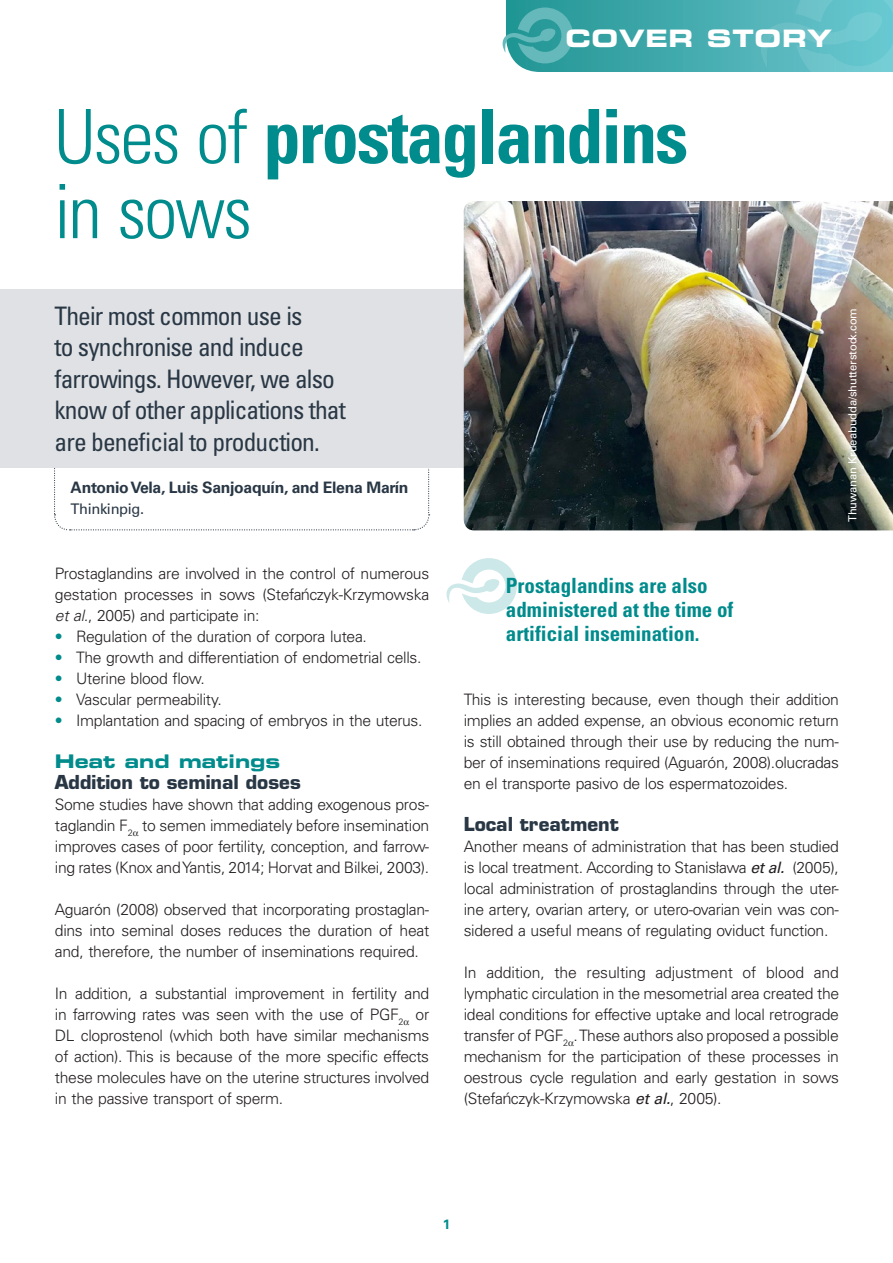
<style>
.page{position:relative;width:893px;height:1263px;background:#fff}
.page>*{position:absolute;margin:0;border:0;box-sizing:border-box;transform-origin:0 0}
.MSD_Titular{font:700 condensed 75px/75px "Univers LT Std";letter-spacing:-.03em;color:#008b8c}
.MSD_Subtitular{font:condensed 25.5px/31.5px "Univers LT Std";letter-spacing:-.035em;color:#293745}
.t1{font:24px "Eurostile LT Std Bold Ex 2";letter-spacing:.03em;color:#fff}
.MSD_Destacado{font:700 condensed 21px/24px "Univers LT Std";color:#008b8c}
.MSD_Apartado_2{font:700 18.75px "Eurostile LT Std";color:#293745}
.MSD_Apartado_1{font:18.75px "Eurostile LT Std Bold Ex 2";color:#008b8c}
.MSD_Texto_normal{font:300 15.75px/21px "Univers LT Std";letter-spacing:-.02em;color:#231f20;text-align:justify}
.MSD_Texto_antes_list{font:300 15.75px/21px "Univers LT Std";letter-spacing:-.02em;color:#231f20;text-align:justify}
.MSD_Autor{font:700 15.75px "Univers LT Std";letter-spacing:-.02em;color:#293745}
.MSD_Autor_datos{font:14.7px "Univers LT Std";letter-spacing:-.025em;color:#293745}
.t2{font:700 13.5px "Univers LT Std";color:#008b8c}
.MSD_Fuente_foto{font:11.25px "Univers LT Std";letter-spacing:-.01em;color:#fff}
.s1{font-weight:300}
.s2{font-family:"Helvetica Neue LTW1 G"}
.s3{font-style:italic}
.s4{color:#008b8c}
.s5{font-weight:400;font-style:italic}
</style>
<div class="page">
<svg style="left:54px;top:468px;width:376px;height:63px"></svg>
<svg style="left:503px;top:0;width:390px;height:72px;background:#4fb1b5"></svg>
<div style="left:0;top:289px;width:893px;height:179px;background:#e0e1e4"></div>
<img style="left:464px;top:201px;width:429px;height:329px">
<svg style="left:446px;top:558px;width:71px;height:56px"></svg>
<h3 class="t1" style="left:565px;top:22px;width:268px">COVER STORY</h3>
<p class="MSD_Titular" style="left:54px;top:99px;width:636px"><span class="s1">Uses of</span> prostaglandins <span class="s1">in sows</span></p>
<p class="MSD_Subtitular" style="left:55px;top:300px;width:293px">Their most common use is<br>to synchronise and induce farrowings. However, we also know of other applications that are beneficial to production.</p>
<p class="MSD_Fuente_foto" style="left:846px;top:522px;width:215px;rotate:-90deg">Thuwanan Krueabudda/shutterstock.com</p>
<p class="MSD_Autor" style="left:71px;top:478px;width:339px">Antonio Vela, Luis Sanjoaquín, and Elena Marín</p>
<p class="MSD_Autor_datos" style="left:71px;top:500px;width:75px">Thinkinpig.</p>
<p class="MSD_Texto_antes_list" style="left:55px;top:563px;width:376px">Prostaglandins are involved in the control of numerous gestation processes in sows (Stefa<span class="s2">ń</span>czyk-Krzymowska <span class="s3">et al.</span>, 2005) and participate in:</p>
<p class="MSD_Texto_normal" style="left:55px;top:626px;width:314px"><span class="s4">•</span> Regulation of the duration of corpora lutea.</p>
<p class="MSD_Texto_normal" style="left:55px;top:647px;width:368px"><span class="s4">•</span> The growth and differentiation of endometrial cells.</p>
<p class="MSD_Texto_normal" style="left:55px;top:668px;width:151px"><span class="s4">•</span> Uterine blood flow.</p>
<p class="MSD_Texto_normal" style="left:55px;top:689px;width:168px"><span class="s4">•</span> Vascular permeability.</p>
<p class="MSD_Texto_normal" style="left:55px;top:710px;width:369px"><span class="s4">•</span> Implantation and spacing of embryos in the uterus.</p>
<p class="MSD_Apartado_1" style="left:55px;top:748px;width:227px">Heat and matings</p>
<p class="MSD_Apartado_2" style="left:55px;top:771px;width:247px">Addition to seminal doses</p>
<p class="MSD_Texto_normal" style="left:55px;top:794px;width:376px">Some studies have shown that adding exogenous pros&shy;taglandin F<sub>2</sub> to semen immediately before insemination improves cases of poor fertility, conception, and farrow&shy;ing rates (Knox and Yantis, 2014; Horvat and Bilkei, 2003).</p>
<p class="MSD_Texto_normal" style="left:55px;top:899px;width:376px">Aguarón (2008) observed that incorporating prostaglan&shy;dins into seminal doses reduces the duration of heat and, therefore, the number of inseminations required.</p>
<p class="MSD_Texto_normal" style="left:55px;top:983px;width:376px">In addition, a substantial improvement in fertility and in farrowing rates was seen with the use of PGF<sub>2</sub> or DL cloprostenol (which both have similar mechanisms of action). This is because of the more specific effects these molecules have on the uterine structures involved in the passive transport of sperm.</p>
<p class="MSD_Destacado" style="left:506px;top:573px;width:229px">Prostaglandins are also administered at the time of artificial insemination.</p>
<p class="MSD_Texto_normal" style="left:464px;top:689px;width:377px">This is interesting because, even though their addition implies an added expense, an obvious economic return is still obtained through their use by reducing the num&shy;ber of inseminations required (Aguarón, 2008).olucradas en el transporte pasivo de los espermatozoides.</p>
<p class="MSD_Apartado_2" style="left:464px;top:813px;width:157px">Local treatment</p>
<p class="MSD_Texto_normal" style="left:464px;top:836px;width:377px">Another means of administration that has been studied is local treatment. According to Stanisława <span class="s5">et al.</span> (2005), local administration of prostaglandins through the uter&shy;ine artery, ovarian artery, or utero-ovarian vein was con&shy;sidered a useful means of regulating oviduct function.</p>
<p class="MSD_Texto_normal" style="left:464px;top:962px;width:377px">In addition, the resulting adjustment of blood and lymphatic circulation in the mesometrial area created the ideal conditions for effective uptake and local retrograde transfer of PGF<sub>2</sub> . These authors also proposed a possible mechanism for the participation of these processes in oestrous cycle regulation and early gestation in sows (Stefa<span class="s2">ń</span>czyk-Krzymowska <span class="s5">et al.</span>, 2005).</p>
<p class="t2" style="left:443px;top:1217px;width:9px">1</p>
</div>
